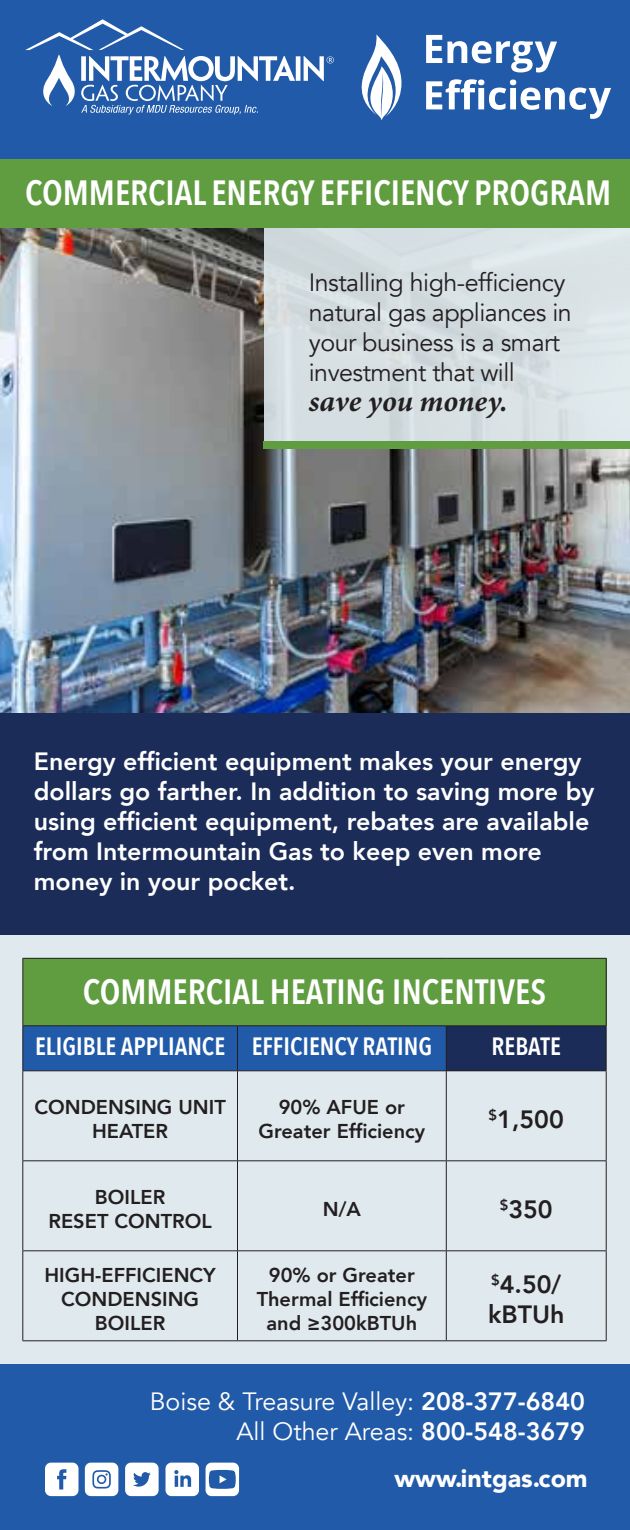
<style>
.page{position:relative;width:630px;height:1530px;background:#fff}
.page>*{position:absolute;margin:0;border:0;box-sizing:border-box;transform-origin:0 0}
.t1{font:600 35px "Avenir Next Condensed";color:#fff}
.t2{font:italic 700 30px "Minion Pro";letter-spacing:-.005em;color:#231f20}
.t3{font:800 25px/30px "Avenir";color:#fff}
.t4{font:25px/30px "Avenir";letter-spacing:-.02em;color:#231f20}
.t5{font:25px/30px "Avenir";color:#fff;text-align:right}
.t6{font:600 25px "Avenir Next Condensed";color:#fff}
.t7{font:800 25px/30px "Avenir";color:#231f20}
.t8{font:900 25px "Avenir";color:#fff}
.t9{font:800 20px/24px "Avenir";color:#231f20;text-align:center}
.s1{font-weight:800}
</style>
<div class="page">
<div style="left:0;top:713px;width:630px;height:222px;background:#1b2c59"></div>
<div style="left:0;top:0;width:630px;height:229px;background:#609c40"></div>
<div style="left:0;top:0;width:630px;height:158px;background:#215aa8"></div>
<div style="left:0;top:1364px;width:630px;height:166px;background:#215aa8"></div>
<svg style="left:362px;top:34px;width:40px;height:86px"></svg>
<svg style="left:426px;top:35px;width:131px;height:37px"></svg>
<svg style="left:426px;top:79px;width:185px;height:40px"></svg>
<svg style="left:25px;top:19px;width:309px;height:96px"></svg>
<img style="left:0;top:229px;width:630px;height:484px">
<div style="left:0;top:935px;width:630px;height:429px;background:#e0eaee"></div>
<div style="left:23px;top:958px;width:583px;height:68px;background:#609c40"></div>
<div style="left:23px;top:1026px;width:423px;height:44px;background:#215aa8"></div>
<div style="left:446px;top:1026px;width:160px;height:45px;background:#1b2c59"></div>
<hr style="left:22px;top:958px;width:216px;height:1px;background:#231f20">
<hr style="left:22px;top:959px;width:1px;height:67px;background:#231f20">
<hr style="left:237px;top:958px;width:209px;height:1px;background:#231f20">
<hr style="left:446px;top:958px;width:161px;height:1px;background:#231f20">
<hr style="left:606px;top:959px;width:1px;height:67px;background:#231f20">
<hr style="left:22px;top:1025px;width:216px;height:1px;background:#231f20">
<hr style="left:22px;top:1026px;width:1px;height:45px;background:#231f20">
<hr style="left:237px;top:1025px;width:209px;height:1px;background:#231f20">
<hr style="left:237px;top:1026px;width:1px;height:45px;background:#231f20">
<hr style="left:446px;top:1025px;width:161px;height:1px;background:#231f20">
<hr style="left:446px;top:1026px;width:1px;height:45px;background:#231f20">
<hr style="left:606px;top:1026px;width:1px;height:45px;background:#231f20">
<hr style="left:22px;top:1070px;width:216px;height:1px;background:#231f20">
<hr style="left:22px;top:1071px;width:1px;height:90px;background:#231f20">
<hr style="left:237px;top:1070px;width:209px;height:1px;background:#231f20">
<hr style="left:237px;top:1071px;width:1px;height:90px;background:#231f20">
<hr style="left:446px;top:1070px;width:161px;height:1px;background:#231f20">
<hr style="left:446px;top:1071px;width:1px;height:90px;background:#231f20">
<hr style="left:606px;top:1071px;width:1px;height:90px;background:#231f20">
<hr style="left:22px;top:1160px;width:216px;height:1px;background:#231f20">
<hr style="left:22px;top:1161px;width:1px;height:90px;background:#231f20">
<hr style="left:237px;top:1160px;width:209px;height:1px;background:#231f20">
<hr style="left:237px;top:1161px;width:1px;height:90px;background:#231f20">
<hr style="left:446px;top:1160px;width:161px;height:1px;background:#231f20">
<hr style="left:446px;top:1161px;width:1px;height:90px;background:#231f20">
<hr style="left:606px;top:1161px;width:1px;height:90px;background:#231f20">
<hr style="left:22px;top:1250px;width:216px;height:1px;background:#231f20">
<hr style="left:22px;top:1251px;width:1px;height:90px;background:#231f20">
<hr style="left:237px;top:1250px;width:209px;height:1px;background:#231f20">
<hr style="left:237px;top:1251px;width:1px;height:90px;background:#231f20">
<hr style="left:446px;top:1250px;width:161px;height:1px;background:#231f20">
<hr style="left:446px;top:1251px;width:1px;height:90px;background:#231f20">
<hr style="left:606px;top:1251px;width:1px;height:90px;background:#231f20">
<hr style="left:22px;top:1340px;width:216px;height:1px;background:#231f20">
<hr style="left:237px;top:1340px;width:209px;height:1px;background:#231f20">
<hr style="left:446px;top:1340px;width:161px;height:1px;background:#231f20">
<svg style="left:125px;top:1463px;width:34px;height:33px"></svg>
<svg style="left:45px;top:1463px;width:34px;height:33px"></svg>
<svg style="left:85px;top:1463px;width:33px;height:33px"></svg>
<svg style="left:166px;top:1463px;width:33px;height:33px"></svg>
<svg style="left:206px;top:1463px;width:33px;height:33px"></svg>
<div style="left:264px;top:229px;width:366px;height:212px;background:#d7e0e3"></div>
<div style="left:264px;top:441px;width:366px;height:7px;background:#609c40"></div>
<h1 class="t1" style="left:25px;top:163px;width:587px">COMMERCIAL ENERGY EFFICIENCY PROGRAM</h1>
<p class="t4" style="left:309px;top:268px;width:264px">Installing high-efficiency natural gas appliances in your business is a smart investment that will</p>
<p class="t2" style="left:309px;top:380px;width:201px">save you money.</p>
<p class="t3" style="left:34px;top:746px;width:562px">Energy efficient equipment makes your energy dollars go farther. In addition to saving more by using efficient equipment, rebates are available from Intermountain Gas to keep even more money in your pocket.</p>
<h1 class="t1" style="left:83px;top:962px;width:465px">COMMERCIAL HEATING INCENTIVES</h1>
<p class="t6" style="left:35px;top:1025px;width:399px">ELIGIBLE APPLIANCE EFFICIENCY RATING</p>
<p class="t6" style="left:492px;top:1025px;width:71px">REBATE</p>
<p class="t9" style="left:34px;top:1095px;width:193px">CONDENSING UNIT<br>HEATER</p>
<p class="t9" style="left:259px;top:1095px;width:168px">90% AFUE or<br>Greater Efficiency</p>
<p class="t7" style="left:489px;top:1105px;width:77px"><sup>$</sup>1,500</p>
<p class="t9" style="left:49px;top:1185px;width:165px">BOILER<br>RESET CONTROL</p>
<p class="t9" style="left:323px;top:1197px;width:40px">N/A</p>
<p class="t7" style="left:500px;top:1195px;width:55px"><sup>$</sup>350</p>
<p class="t9" style="left:44px;top:1263px;width:173px">HIGH-EFFICIENCY<br>CONDENSING<br>BOILER</p>
<p class="t9" style="left:257px;top:1263px;width:172px">90% or Greater<br>Thermal Efficiency and ≥300kBTUh</p>
<p class="t7" style="left:488px;top:1270px;width:78px"><sup>$</sup>4.50/ kBTUh</p>
<p class="t5" style="left:150px;top:1387px;width:437px">Boise &amp; Treasure Valley: <span class="s1">208-377-6840<br></span>All Other Areas: <span class="s1">800-548-3679</span></p>
<p class="t8" style="left:394px;top:1456px;width:195px">www.intgas.com</p>
</div>
